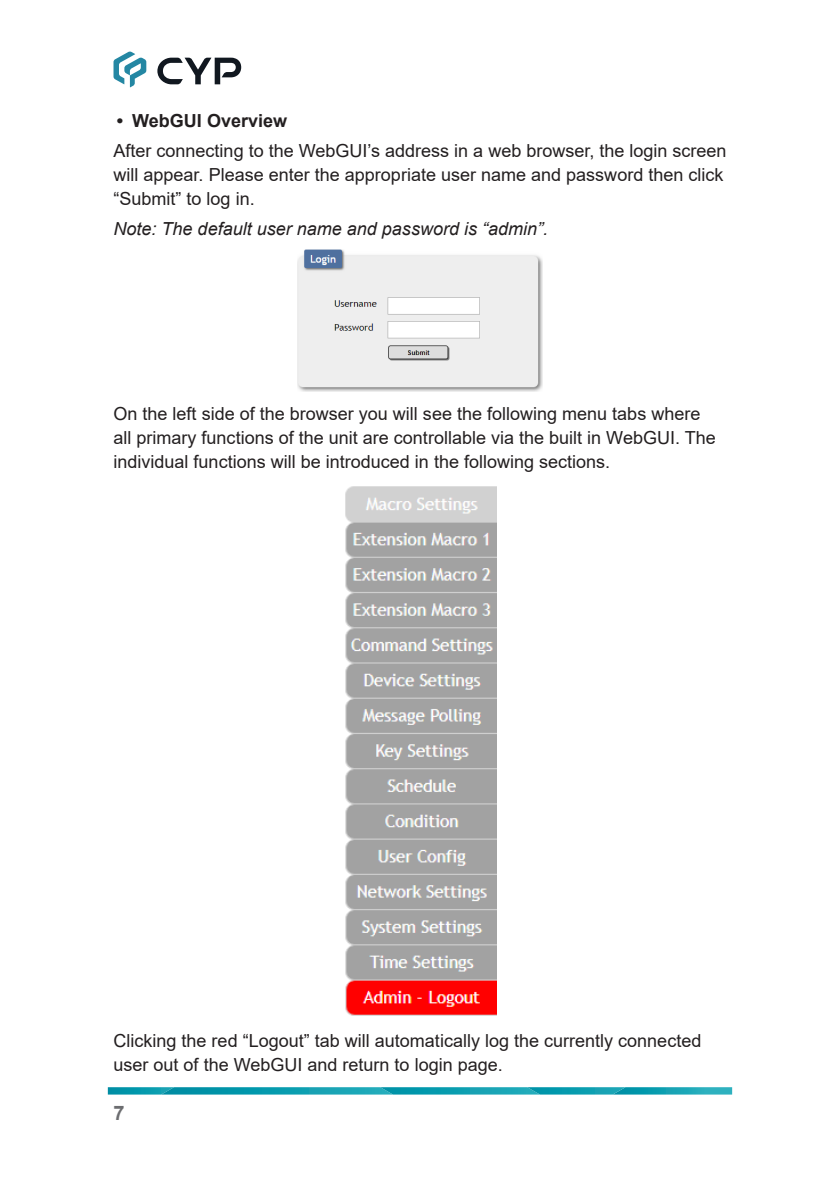
<style>
.page{position:relative;width:840px;height:1191px;background:#fff}
.page>*{position:absolute;margin:0;border:0;box-sizing:border-box;transform-origin:0 0}
.t1{font:700 20px "Arial";color:#6c6d70}
.Paragraph{font:18px/24px "Arial";color:#231f20}
.Paragraph_-_Note_Ita{font:italic 18px "Arial";color:#231f20}
.t2{font:700 18px "Arial";color:#231f20}
</style>
<div class="page">
<svg style="left:113px;top:51px;width:33px;height:36px"></svg>
<svg style="left:157px;top:58px;width:84px;height:26px"></svg>
<svg style="left:108px;top:1087px;width:623px;height:7px;background:#15a0b2"></svg>
<img style="left:298px;top:249px;width:243px;height:143px">
<img style="left:345px;top:486px;width:151px;height:530px">
<p class="t2" style="left:117px;top:107px;width:172px">• WebGUI Overview</p>
<p class="Paragraph" style="left:113px;top:138px;width:614px">After connecting to the WebGUI’s address in a web browser, the login screen will appear. Please enter the appropriate user name and password then click “Submit” to log in.</p>
<p class="Paragraph_-_Note_Ita" style="left:113px;top:217px;width:436px">Note: The default user name and password is “admin”.</p>
<p class="Paragraph" style="left:113px;top:401px;width:603px">On the left side of the browser you will see the following menu tabs where all primary functions of the unit are controllable via the built in WebGUI. The individual functions will be introduced in the following sections.</p>
<p class="Paragraph" style="left:113px;top:1028px;width:589px">Clicking the red “Logout” tab will automatically log the currently connected user out of the WebGUI and return to login page.</p>
<p class="t1" style="left:113px;top:1099px;width:13px">7</p>
</div>
